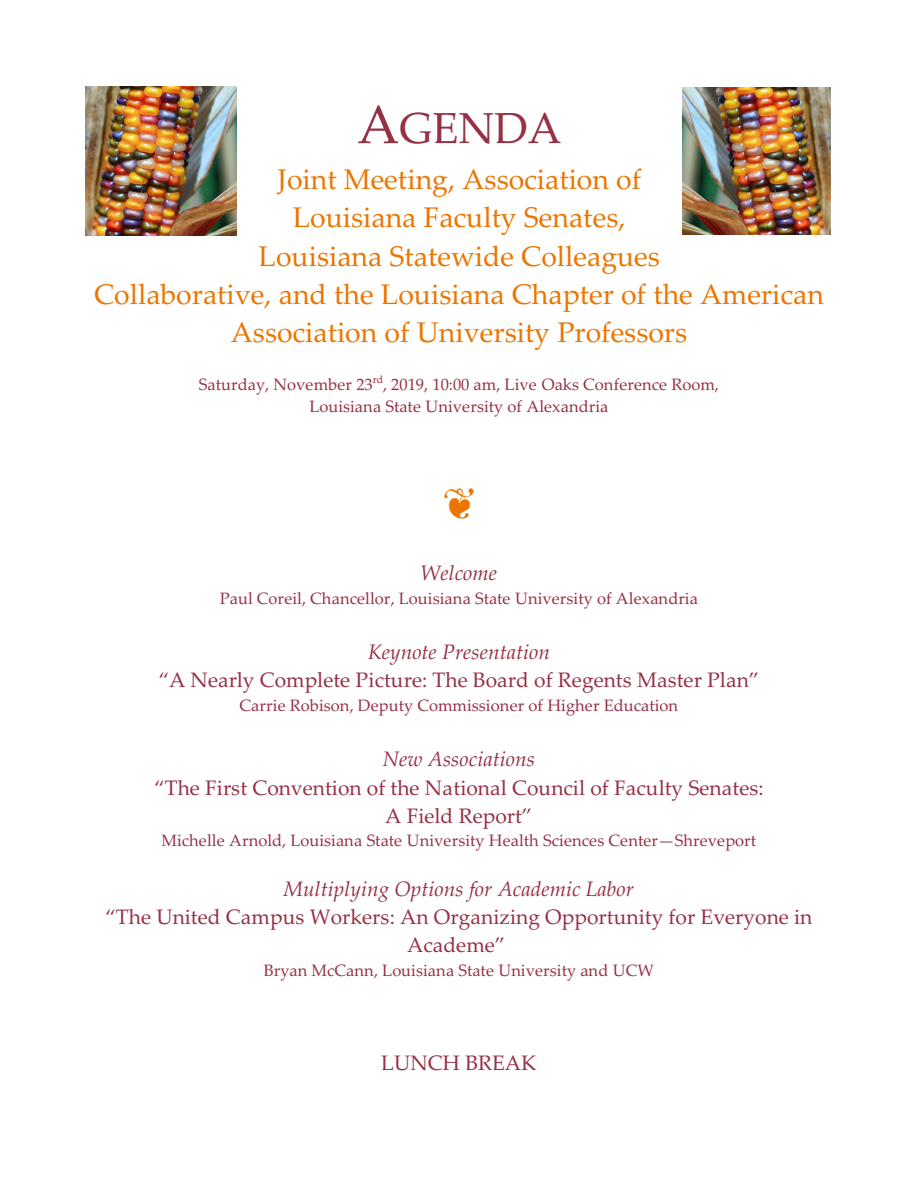
<style>
.page{position:relative;width:918px;height:1188px;background:#fff}
.page>*{position:absolute;margin:0;border:0;box-sizing:border-box;transform-origin:0 0}
.t1{font:43.5px "Palatino Linotype";letter-spacing:-.005em;color:#963045}
.t2{font:28.5px/38.1px "Palatino Linotype";color:#eb7500;text-align:center}
.t3{font:21px/28.2px "Palatino Linotype";color:#963045;text-align:center}
.t4{font:italic 21px "Palatino Linotype";color:#963045}
.t5{font:16.5px/22.4px "Palatino Linotype";color:#963045;text-align:center}
.s1{font-size:54px}
</style>
<div class="page">
<img style="left:86px;top:87px;width:150px;height:149px">
<img style="left:683px;top:87px;width:147px;height:147px">
<h1 class="t1" style="left:357px;top:111px;width:206px"><span class="s1">A</span>GENDA</h1>
<h2 class="t2" style="left:94px;top:164px;width:731px">Joint Meeting, Association of<br>Louisiana Faculty Senates,<br>Louisiana Statewide Colleagues<br>Collaborative, and the Louisiana Chapter of the American Association of University Professors</h2>
<p class="t5" style="left:199px;top:375px;width:522px">Saturday, November 23<sup>rd</sup>, 2019, 10:00 am, Live Oaks Conference Room,<br>Louisiana State University of Alexandria</p>
<p class="t4" style="left:421px;top:565px;width:78px">Welcome</p>
<p class="t5" style="left:220px;top:589px;width:480px">Paul Coreil, Chancellor, Louisiana State University of Alexandria</p>
<p class="t4" style="left:368px;top:644px;width:184px">Keynote Presentation</p>
<p class="t3" style="left:158px;top:669px;width:603px">“A Nearly Complete Picture: The Board of Regents Master Plan”</p>
<p class="t5" style="left:240px;top:696px;width:440px">Carrie Robison, Deputy Commissioner of Higher Education</p>
<p class="t4" style="left:383px;top:751px;width:154px">New Associations</p>
<p class="t3" style="left:154px;top:776px;width:611px">“The First Convention of the National Council of Faculty Senates:<br>A Field Report”</p>
<p class="t5" style="left:161px;top:831px;width:596px">Michelle Arnold, Louisiana State University Health Sciences Center—Shreveport</p>
<p class="t4" style="left:284px;top:880px;width:352px">Multiplying Options for Academic Labor</p>
<p class="t3" style="left:105px;top:905px;width:709px">“The United Campus Workers: An Organizing Opportunity for Everyone in<br>Academe”</p>
<p class="t5" style="left:264px;top:961px;width:392px">Bryan McCann, Louisiana State University and UCW</p>
<p class="t3" style="left:381px;top:1051px;width:157px">LUNCH BREAK</p>
</div>
